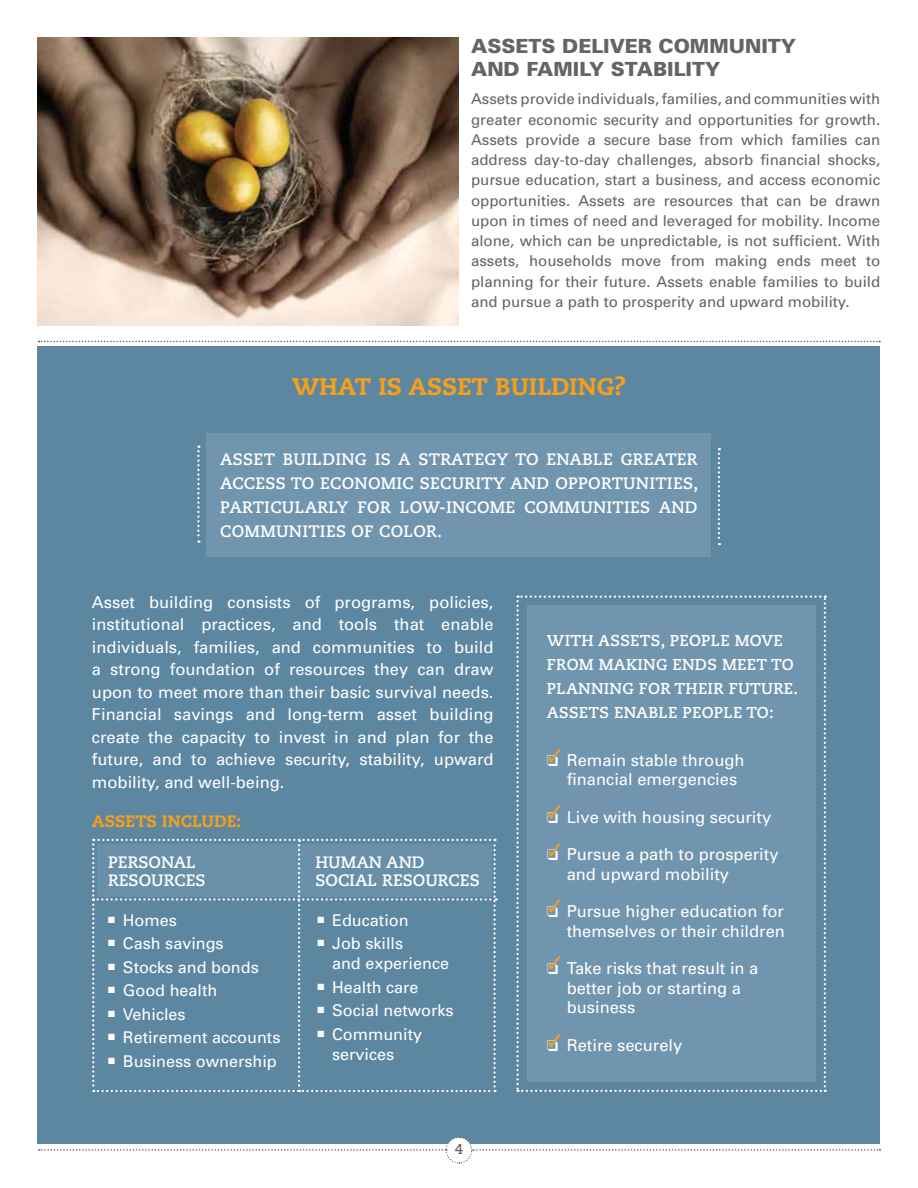
<style>
.page{position:relative;width:918px;height:1188px;background:#fff}
.page>*{position:absolute;margin:0;border:0;box-sizing:border-box;transform-origin:0 0}
.t1{font:800 24px "Caecilia";color:#f6a01a}
.t2{font:900 19.5px/22.5px "Univers";color:#636466}
.t3{font:16.5px/22.5px "Univers";color:#fff}
.t4{font:700 16.5px/24px "Caecilia";letter-spacing:.015em;color:#fff}
.t5{font:800 16.5px "Caecilia";color:#f6a01a}
.t6{font:16.2px/20.2px "Univers";color:#fff}
.t7{font:700 15.75px/24px "Caecilia";letter-spacing:.015em;color:#fff}
.t8{font:15px/20.2px "Univers";color:#636466;text-align:justify}
.t9{font:700 14.25px "Caecilia";color:#636466}
</style>
<div class="page">
<div style="left:38px;top:346px;width:842px;height:798px;background:#5d87a1"></div>
<svg style="left:39px;top:1137px;width:841px;height:27px"></svg>
<img style="left:38px;top:38px;width:421px;height:288px">
<div style="left:207px;top:434px;width:504px;height:123px;background:#7195ae"></div>
<svg style="left:197px;top:446px;width:3px;height:97px"></svg>
<svg style="left:718px;top:448px;width:2px;height:97px"></svg>
<svg style="left:38px;top:341px;width:842px;height:1px"></svg>
<svg style="left:92px;top:839px;width:405px;height:253px"></svg>
<svg style="left:516px;top:596px;width:310px;height:496px;background:#7094ad"></svg>
<p class="t2" style="left:471px;top:34px;width:326px">ASSETS DELIVER COMMUNITY<br>AND FAMILY STABILITY</p>
<p class="t8" style="left:471px;top:89px;width:411px">Assets provide individuals, families, and communities with greater economic security and opportunities for growth.<br>Assets provide a secure base from which families can address day-to-day challenges, absorb financial shocks, pursue education, start a business, and access economic opportunities. Assets are resources that can be drawn upon in times of need and leveraged for mobility. Income alone, which can be unpredictable, is not sufficient. With assets, households move from making ends meet to planning for their future. Assets enable families to build and pursue a path to prosperity and upward mobility.</p>
<h1 class="t1" style="left:292px;top:372px;width:134px">WHAT IS ASS</h1>
<h1 class="t1" style="left:457px;top:372px;width:170px">ET BUILDING?</h1>
<p class="t4" style="left:220px;top:447px;width:479px">ASSET BUILDING IS A STRATEGY TO ENABLE GREATER<br>ACC</p>
<p class="t4" style="left:220px;top:471px;width:480px;text-indent:35px">ESS TO ECONOMIC SECURITY AND OPPORTUNITIES,<br>PARTICU</p>
<p class="t4" style="left:220px;top:495px;width:477px;text-indent:74px">LARLY FOR LOW-INCOME COMMUNITIES AND<br>COMMUNITIES OF COLOR.</p>
<p class="t3" style="left:92px;top:591px;width:403px;text-align:justify">Asset building consists of programs, policies, institutional practices, and tools that enable individuals, families, and communities to build a strong foundation of resources they can draw upon to meet more than their basic survival needs.<br>Financial savings and long-term asset building create the capacity to invest in and plan for the future, and to achieve security, stability, upward mobility, and well-being.</p>
<p class="t5" style="left:92px;top:811px;width:12px">ASS</p>
<p class="t5" style="left:126px;top:811px;width:117px">ETS INCLUDE:</p>
<p class="t4" style="left:108px;top:854px;width:89px;line-height:18px">PERSONAL<br>RESOU</p>
<p class="t4" style="left:164px;top:869px;width:42px">RCES</p>
<p class="t4" style="left:315px;top:854px;width:108px;line-height:18px">HUMAN AND<br>SOCIA</p>
<p class="t4" style="left:368px;top:869px;width:48px">L RESOU</p>
<p class="t4" style="left:438px;top:869px;width:42px">RCES</p>
<p class="t6" style="left:108px;top:910px;width:70px">■ Homes</p>
<p class="t6" style="left:108px;top:933px;width:117px">■ Cash savings</p>
<p class="t6" style="left:108px;top:957px;width:152px">■ Stocks and bonds</p>
<p class="t6" style="left:108px;top:980px;width:111px">■ Good health</p>
<p class="t6" style="left:108px;top:1004px;width:79px">■ Vehicles</p>
<p class="t6" style="left:108px;top:1027px;width:174px">■ Retirement accounts</p>
<p class="t6" style="left:108px;top:1051px;width:170px">■ Business ownership</p>
<p class="t6" style="left:317px;top:910px;width:93px">■ Education</p>
<p class="t6" style="left:332px;top:933px;width:119px;text-indent:-15px">■ Job skills<br>and experience</p>
<p class="t6" style="left:317px;top:977px;width:103px">■ Health care</p>
<p class="t6" style="left:317px;top:1001px;width:138px">■ Social networks</p>
<p class="t6" style="left:332px;top:1024px;width:91px;text-indent:-15px">■ Community services</p>
<p class="t9" style="left:455px;top:1141px;width:10px">4</p>
<p class="t7" style="left:547px;top:628px;width:63px">WITH ASS</p>
<p class="t7" style="left:547px;top:628px;width:253px;text-indent:83px">ETS, PEOPLE MOVE<br>FROM MAKING ENDS MEET TO<br>PLANNING FOR THEIR FUTURE.<br>ASS</p>
<p class="t7" style="left:579px;top:700px;width:196px">ETS ENABLE PEOPLE TO :</p>
<p class="t3" style="left:567px;top:750px;width:179px;line-height:19.8px;text-indent:-20px">❏ Remain stable through financial emergencies</p>
<p class="t3" style="left:547px;top:806px;width:226px">❏ Live with housing security</p>
<p class="t3" style="left:567px;top:844px;width:213px;line-height:19.8px;text-indent:-20px">❏ Pursue a path to prosperity and upward mobility</p>
<p class="t3" style="left:547px;top:901px;width:239px;line-height:19.8px;text-align:right">❏ Pursue higher education for themselves or their children</p>
<p class="t3" style="left:567px;top:958px;width:193px;line-height:19.8px;text-indent:-20px">❏ Take risks that result in a better job or starting a business</p>
<p class="t3" style="left:547px;top:1034px;width:137px">❏ Retire securely</p>
</div>
